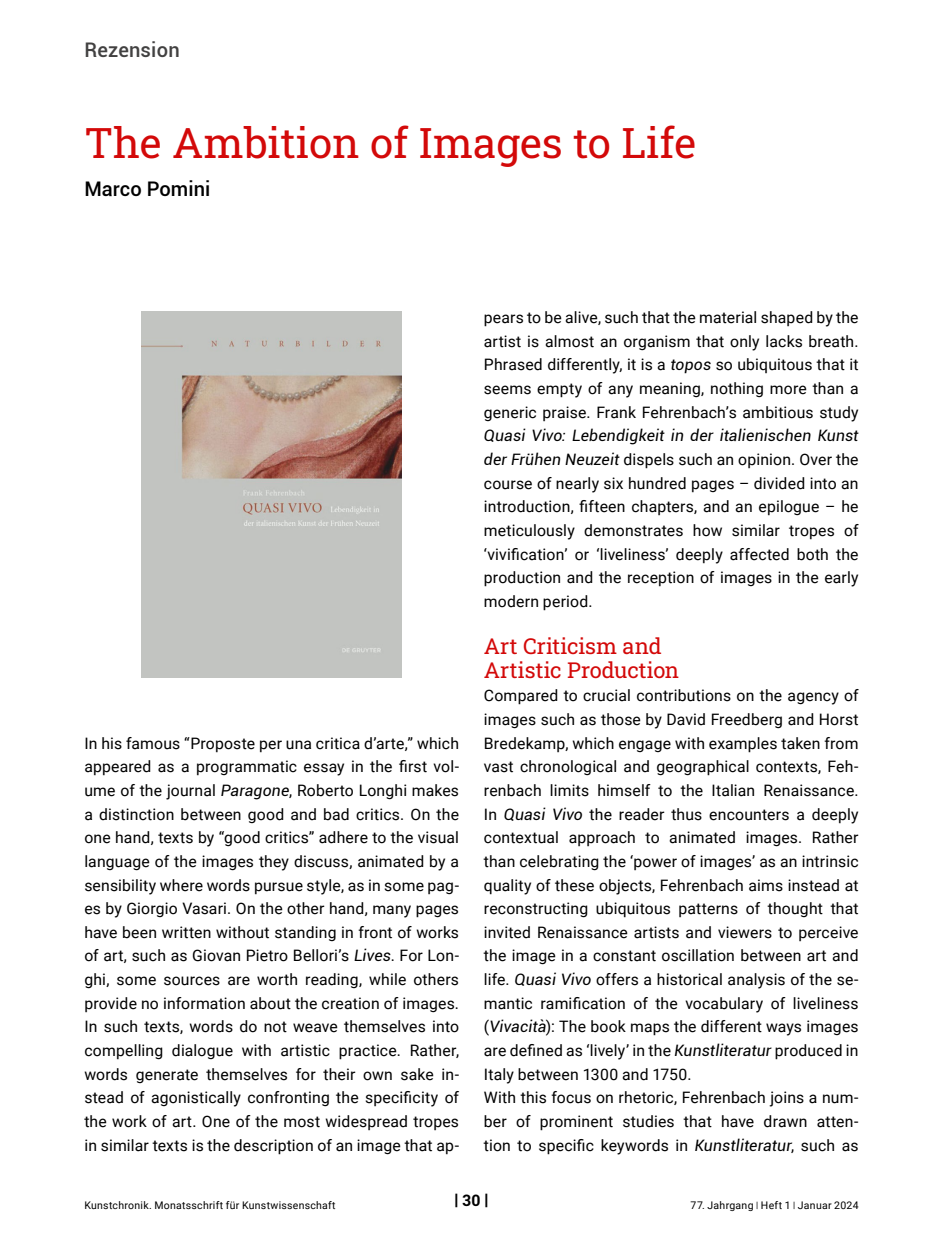
<style>
.page{position:relative;width:943px;height:1241px;background:#fff}
.page>*{position:absolute;margin:0;border:0;box-sizing:border-box;transform-origin:0 0}
.Titel-Slab-rot_24pt{font:42px "Roboto Slab";color:#d30909}
.ZÜ_KC{font:21.88px/23.6px "Roboto Slab";color:#d30909}
.Autorenzeile_9pt{font:500 20.12px "Roboto";color:#000}
.Kapitel_11_5pt{font:500 20.12px "Roboto";letter-spacing:.01em;color:#424141}
.Fließtext{font:15.75px/23.6px "Roboto";letter-spacing:.01em;color:#000;text-align:justify}
.t1{font:700 15.75px "Roboto";color:#000}
.t2{font:10.5px "Roboto";letter-spacing:.025em;color:#000}
.s1{font-style:italic}
.s2{font-size:8.75px}
</style>
<div class="page">
<img style="left:141px;top:311px;width:260px;height:366px">
<p class="Kapitel_11_5pt" style="left:84px;top:36px;width:97px">Rezension</p>
<p class="Titel-Slab-rot_24pt" style="left:84px;top:114px;width:613px">The Ambition of Images to Life</p>
<p class="Autorenzeile_9pt" style="left:84px;top:175px;width:127px">Marco Pomini</p>
<p class="Fließtext" style="left:84px;top:730px;width:376px">In his famous “Proposte per una critica d’arte,” which appeared as a programmatic essay in the first vol&shy;ume of the journal <span class="s1">Paragone</span>, Roberto Longhi makes a distinction between good and bad critics. On the one hand, texts by “good critics” adhere to the visual language of the images they discuss, animated by a sensibility where words pursue style, as in some pag&shy;es by Giorgio Vasari. On the other hand, many pages have been written without standing in front of works of art, such as Giovan Pietro Bellori’s <span class="s1">Lives</span>. For Lon&shy;ghi, some sources are worth reading, while others provide no information about the creation of images.<br>In such texts, words do not weave themselves into compelling dialogue with artistic practice. Rather, words generate themselves for their own sake in&shy;stead of agonistically confronting the specificity of the work of art. One of the most widespread tropes in similar texts is the description of an image that ap-</p>
<p class="Fließtext" style="left:484px;top:305px;width:376px">pears to be alive, such that the material shaped by the artist is almost an organism that only lacks breath.<br>Phrased differently, it is a <span class="s1">topos</span> so ubiquitous that it seems empty of any meaning, nothing more than a generic praise. Frank Fehrenbach’s ambitious study <span class="s1">Quasi Vivo: Lebendigkeit in der italienischen Kunst der Frühen Neuzeit</span> dispels such an opinion. Over the course of nearly six hundred pages – divided into an introduction, fifteen chapters, and an epilogue – he meticulously demonstrates how similar tropes of ‘vivification’ or ‘liveliness’ deeply affected both the production and the reception of images in the early modern period.</p>
<p class="ZÜ_KC" style="left:484px;top:633px;width:197px">Art Criticism and<br>Artistic Production</p>
<p class="Fließtext" style="left:484px;top:683px;width:376px">Compared to crucial contributions on the agency of images such as those by David Freedberg and Horst Bredekamp, which engage with examples taken from vast chronological and geographical contexts, Feh&shy;renbach limits himself to the Italian Renaissance.<br>In <span class="s1">Quasi Vivo</span> the reader thus encounters a deeply contextual approach to animated images. Rather than celebrating the ‘power of images’ as an intrinsic quality of these objects, Fehrenbach aims instead at reconstructing ubiquitous patterns of thought that invited Renaissance artists and viewers to perceive the image in a constant oscillation between art and life. <span class="s1">Quasi Vivo</span> offers a historical analysis of the se&shy;mantic ramification of the vocabulary of liveliness (<span class="s1">Vivacità</span>): The book maps the different ways images are defined as ‘lively’ in the <span class="s1">Kunstliteratur</span> produced in Italy between 1300 and 1750.</p>
<p class="Fließtext" style="left:484px;top:1085px;width:376px">With this focus on rhetoric, Fehrenbach joins a num&shy;ber of prominent studies that have drawn atten&shy;tion to specific keywords in <span class="s1">Kunstliteratur</span>, such as</p>
<p class="t1" style="left:454px;top:1188px;width:36px">| 30 |</p>
<p class="t2" style="left:84px;top:1197px;width:253px">Kunstchronik. Monatsschrift für Kunstwissenschaft</p>
<p class="t2" style="left:690px;top:1197px;width:169px">77. Jahrgang <span class="s2">|</span> Heft 1 <span class="s2">|</span> Januar 2024</p>
</div>
